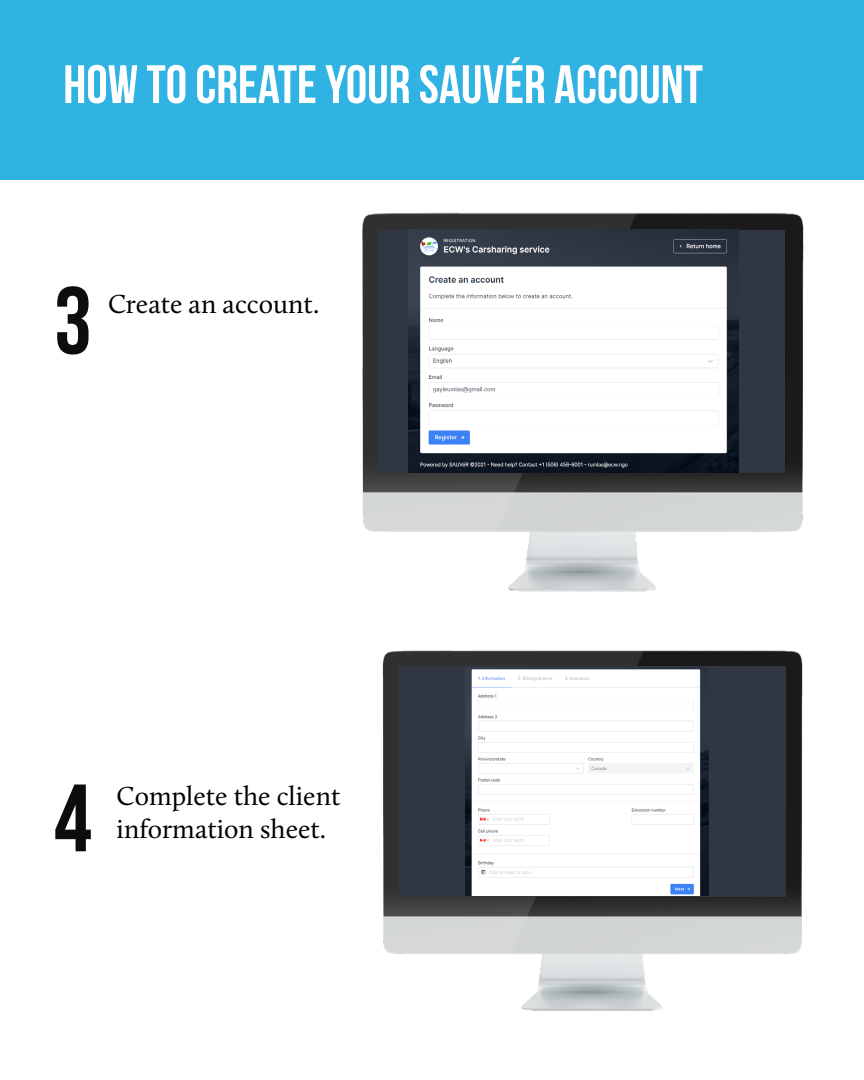
<style>
.page{position:relative;width:864px;height:1080px;background:#fff}
.page>*{position:absolute;margin:0;border:0;box-sizing:border-box;transform-origin:0 0}
.t1{font:700 95.4px "Bebas Neue";color:#0e0c0c}
.t2{font:700 54px "Bebas Neue";color:#fff}
.t3{font:27px "Calluna";color:#000}
</style>
<div class="page">
<div style="left:0;top:0;width:864px;height:179px;background:#30b2e3"></div>
<img style="left:362px;top:212px;width:442px;height:380px">
<div style="left:378px;top:230px;width:407px;height:242px;background:#303642"></div>
<img style="left:408px;top:230px;width:330px;height:243px">
<img style="left:382px;top:650px;width:421px;height:361px">
<div style="left:398px;top:666px;width:388px;height:231px;background:#303642"></div>
<img style="left:466px;top:669px;width:242px;height:226px">
<h2 class="t2" style="left:63px;top:55px;width:641px">HOW TO CREATE YOUR SAUVÉR ACCOUNT</h2>
<h1 class="t1" style="left:54px;top:268px;width:39px">3</h1>
<p class="t3" style="left:108px;top:288px;width:213px">Create an account.</p>
<h1 class="t1" style="left:54px;top:766px;width:39px">4</h1>
<p class="t3" style="left:117px;top:780px;width:225px">Complete the client</p>
<p class="t3" style="left:117px;top:812px;width:211px">information sheet.</p>
</div>
